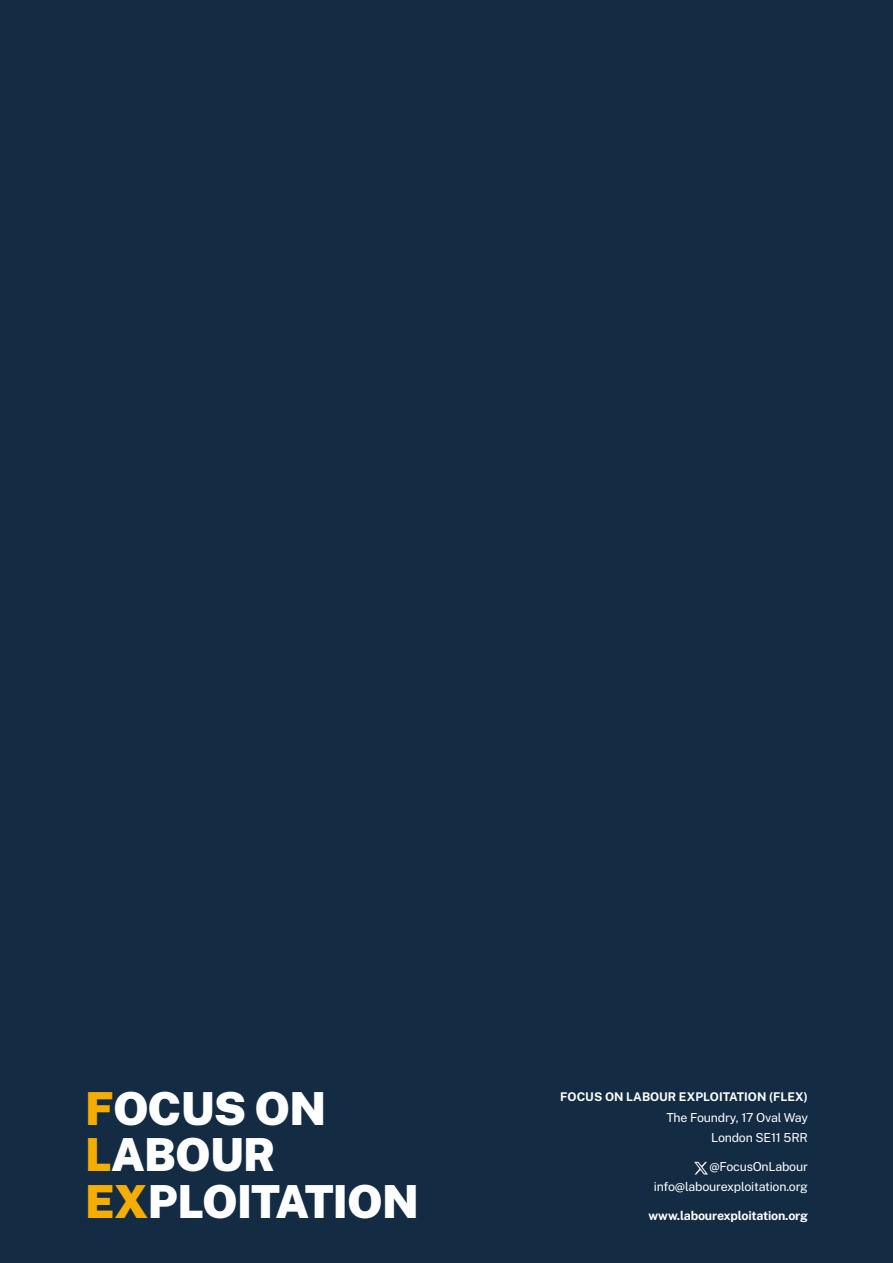
<style>
.page{position:relative;width:893px;height:1263px;background:#132c44}
.page>*{position:absolute;margin:0;border:0;box-sizing:border-box;transform-origin:0 0}
.t1{font:900 45.6px/46.7px "Public Sans";letter-spacing:-.015em;color:#fff}
.t2{font:12.3px/20.2px "Public Sans";letter-spacing:-.015em;color:#fff;text-align:right}
.t3{font:700 12.3px "Public Sans";letter-spacing:-.015em;color:#fff}
.t4{font:700 12px "Public Sans";color:#fff}
.s1{color:#f5ad00}
</style>
<div class="page">
<img style="left:694px;top:1161px;width:14px;height:14px">
<h1 class="t1" style="left:85px;top:1083px;width:335px"><span class="s1">F</span>OCUS ON<br><span class="s1">L</span>ABOUR<br><span class="s1">EX</span>PLOITATION</h1>
<p class="t4" style="left:560px;top:1089px;width:249px">FOCUS ON LABOUR EXPLOITATION (FLEX)</p>
<p class="t2" style="left:666px;top:1107px;width:143px">The Foundry, 17 Oval Way<br>London SE11 5RR</p>
<p class="t2" style="left:654px;top:1156px;width:156px">@FocusOnLabour info@labourexploitation.org</p>
<p class="t3" style="left:648px;top:1207px;width:161px">www.labourexploitation.org</p>
</div>
